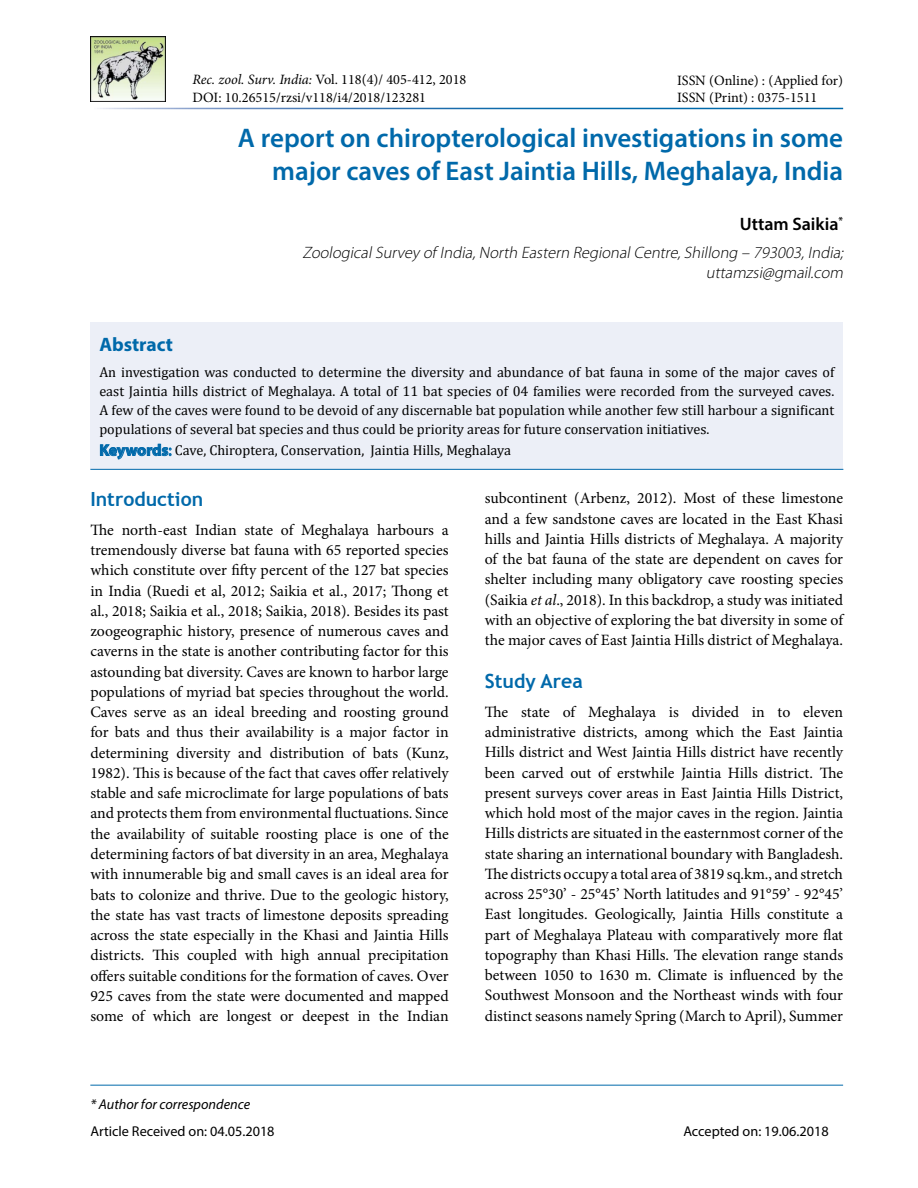
<style>
.page{position:relative;width:918px;height:1188px;background:#fff}
.page>*{position:absolute;margin:0;border:0;box-sizing:border-box;transform-origin:0 0}
.t1{font:600 27px/33px "Myriad Pro";color:#0069aa;text-align:right}
.t2{font:700 19.5px "Trebuchet MS";color:#0069aa}
.t3{font:700 19.5px "Myriad Pro";color:#0069aa}
.t4{font:600 18px "Myriad Pro";color:#000}
.t5{font:italic 300 16.5px/19.8px "Myriad Pro";color:#000;text-align:right}
.t6{font:15.75px/20.2px "Minion Pro";letter-spacing:-.005em;color:#000;text-align:justify}
.t7{font:14.25px/18.8px "Cambria";color:#000;text-align:justify}
.t8{font:14.25px/17.1px "Minion Pro";color:#000}
.t9{font:14.25px "Myriad Pro";color:#000}
.t10{font:italic 14.25px "Myriad Pro";color:#000}
.s1{font-style:italic}
.s2{font-family:"Myriad Pro";font-weight:700;font-size:15.75px;color:#0069aa}
.s3{font-family:"Myriad Pro";font-size:15.75px;color:#0069aa}
</style>
<div class="page">
<hr style="left:90px;top:1085px;width:753px;height:1px;background:#0069aa">
<img style="left:90px;top:36px;width:76px;height:65px">
<div style="left:90px;top:323px;width:753px;height:146px;background:#eceff7"></div>
<hr style="left:90px;top:469px;width:753px;height:1px;background:#0069aa">
<svg style="left:100px;top:444px;width:71px;height:15px"></svg>
<p class="t8" style="left:192px;top:71px;width:276px"><span class="s1">Rec. zool. Surv. India:</span> Vol. 118(4)/ 405-412, 2018<br>DOI: 10.26515/rzsi/v118/i4/2018/123281</p>
<p class="t8" style="left:677px;top:72px;width:167px">ISSN (Online) : (Applied for)<br>ISSN (Print) : 0375-1511</p>
<h1 class="t1" style="left:238px;top:121px;width:607px">A report on chiropterological investigations in some major caves of East Jaintia Hills, Meghalaya, India</h1>
<p class="t4" style="left:740px;top:212px;width:105px">Uttam Saikia<sup>*</sup></p>
<p class="t5" style="left:302px;top:243px;width:546px">ZoologicalSurvey of India,North Eastern RegionalCentre,Shillong – 793003,India; uttamzsi@gmail.com</p>
<p class="t3" style="left:99px;top:332px;width:75px">Abstract</p>
<p class="t7" style="left:99px;top:363px;width:737px">An investigation was conducted to determine the diversity and abundance of bat fauna in some of the major caves of east Jaintia hills district of Meghalaya. A total of 11 bat species of 04 families were recorded from the surveyed caves.<br>A few of the caves were found to be devoid of any discernable bat population while another few still harbour a significant populations of several bat species and thus could be priority areas for future conservation initiatives.</p>
<p class="t7" style="left:99px;top:441px;width:413px"><span class="s2">Keywords</span><span class="s3">:</span> Cave, Chiroptera, Conservation, Jaintia Hills, Meghalaya</p>
<p class="t2" style="left:90px;top:487px;width:114px">Introduction</p>
<p class="t6" style="left:90px;top:520px;width:360px">The north-east Indian state of Meghalaya harbours a tremendously diverse bat fauna with 65 reported species which constitute over fifty percent of the 127 bat species in India (Ruedi et al, 2012; Saikia et al., 2017; Thong et al., 2018; Saikia et al., 2018; Saikia, 2018). Besides its past zoogeographic history, presence of numerous caves and caverns in the state is another contributing factor for this astounding bat diversity. Caves are known to harbor large populations of myriad bat species throughout the world.<br>Caves serve as an ideal breeding and roosting ground for bats and thus their availability is a major factor in determining diversity and distribution of bats (Kunz, 1982). This is because of the fact that caves offer relatively stable and safe microclimate for large populations of bats and protects them from environmental fluctuations. Since the availability of suitable roosting place is one of the determining factors of bat diversity in an area, Meghalaya with innumerable big and small caves is an ideal area for bats to colonize and thrive. Due to the geologic history, the state has vast tracts of limestone deposits spreading across the state especially in the Khasi and Jaintia Hills districts. This coupled with high annual precipitation offers suitable conditions for the formation of caves. Over 925 caves from the state were documented and mapped some of which are longest or deepest in the Indian</p>
<p class="t6" style="left:485px;top:488px;width:360px">subcontinent (Arbenz, 2012). Most of these limestone and a few sandstone caves are located in the East Khasi hills and Jaintia Hills districts of Meghalaya. A majority of the bat fauna of the state are dependent on caves for shelter including many obligatory cave roosting species (Saikia <span class="s1">et al</span>., 2018). In this backdrop, a study was initiated with an objective of exploring the bat diversity in some of the major caves of East Jaintia Hills district of Meghalaya.</p>
<p class="t2" style="left:485px;top:669px;width:100px">Study Area</p>
<p class="t6" style="left:485px;top:702px;width:360px">The state of Meghalaya is divided in to eleven administrative districts, among which the East Jaintia Hills district and West Jaintia Hills district have recently been carved out of erstwhile Jaintia Hills district. The present surveys cover areas in East Jaintia Hills District, which hold most of the major caves in the region. Jaintia Hills districts are situated in the easternmost corner of the state sharing an international boundary with Bangladesh.<br>The districts occupy a total area of 3819 sq.km., and stretch across 25°30’ - 25°45’ North latitudes and 91°59’ - 92°45’ East longitudes. Geologically, Jaintia Hills constitute a part of Meghalaya Plateau with comparatively more flat topography than Khasi Hills. The elevation range stands between 1050 to 1630 m. Climate is influenced by the Southwest Monsoon and the Northeast winds with four distinct seasons namely Spring (March to April), Summer</p>
<p class="t10" style="left:90px;top:1095px;width:161px">* Author for correspondence</p>
<p class="t9" style="left:90px;top:1123px;width:186px">Article Received on: 04.05.2018</p>
<p class="t9" style="left:683px;top:1123px;width:147px">Accepted on: 19.06.2018</p>
</div>
